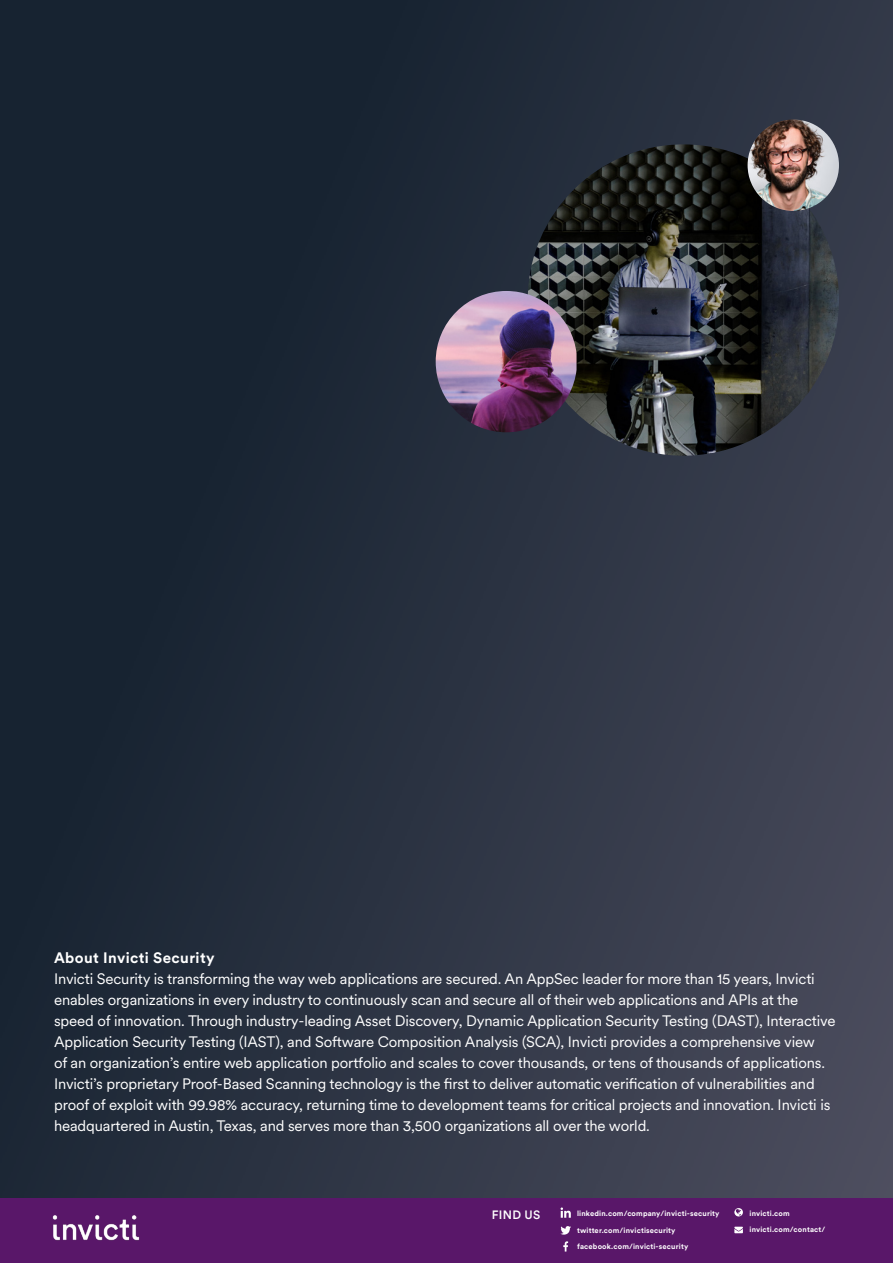
<style>
.page{position:relative;width:893px;height:1263px;background:#fff}
.page>*{position:absolute;margin:0;border:0;box-sizing:border-box;transform-origin:0 0}
.t1{font:15px/21px "Circular XX";letter-spacing:-.01em;color:#fff}
.t2{font:700 15px "Circular XX";letter-spacing:.025em;color:#fff}
.t3{font:500 12px "Circular XX";letter-spacing:.025em;color:#fff}
.t4{font:700 7.5px/15.8px "Circular XX";letter-spacing:.02em;color:#fff}
</style>
<div class="page">
<img style="left:0;top:0;width:893px;height:1198px">
<img style="left:528px;top:144px;width:311px;height:312px;border-radius:156px">
<img style="left:436px;top:291px;width:140px;height:141px">
<div style="left:0;top:1198px;width:893px;height:65px;background:#591769"></div>
<img style="left:52px;top:1215px;width:88px;height:26px">
<svg style="left:734px;top:1227px;width:9px;height:6px"></svg>
<svg style="left:734px;top:1208px;width:9px;height:8px"></svg>
<svg style="left:560px;top:1226px;width:11px;height:9px"></svg>
<svg style="left:563px;top:1241px;width:5px;height:10px"></svg>
<svg style="left:561px;top:1207px;width:10px;height:11px"></svg>
<img style="left:748px;top:119px;width:91px;height:92px;border-radius:46px">
<p class="t2" style="left:54px;top:948px;width:162px">About Invicti Security</p>
<p class="t1" style="left:54px;top:968px;width:783px">Invicti Security is transforming the way web applications are secured. An AppSec leader for more than 15 years, Invicti enables organizations in every industry to continuously scan and secure all of their web applications and APIs at the speed of innovation. Through industry-leading Asset Discovery, Dynamic Application Security Testing (DAST), Interactive Application Security Testing (IAST), and Software Composition Analysis (SCA), Invicti provides a comprehensive view<br>of an organization’s entire web application portfolio and scales to cover thousands, or tens of thousands of applications.<br>Invicti’s proprietary Proof-Based Scanning technology is the first to deliver automatic verification of vulnerabilities and proof of exploit with 99.98% accuracy, returning time to development teams for critical projects and innovation. Invicti is headquartered in Austin, Texas, and serves more than 3,500 organizations all over the world.</p>
<p class="t3" style="left:492px;top:1206px;width:50px">FIND US</p>
<p class="t4" style="left:577px;top:1205px;width:144px">linkedin.com/company/invicti-security</p>
<p class="t4" style="left:577px;top:1222px;width:113px">twitter.com/invictisecurity facebook.com/invicti-security</p>
<p class="t4" style="left:750px;top:1205px;width:77px">invicti.com invicti.com/contact/</p>
</div>
